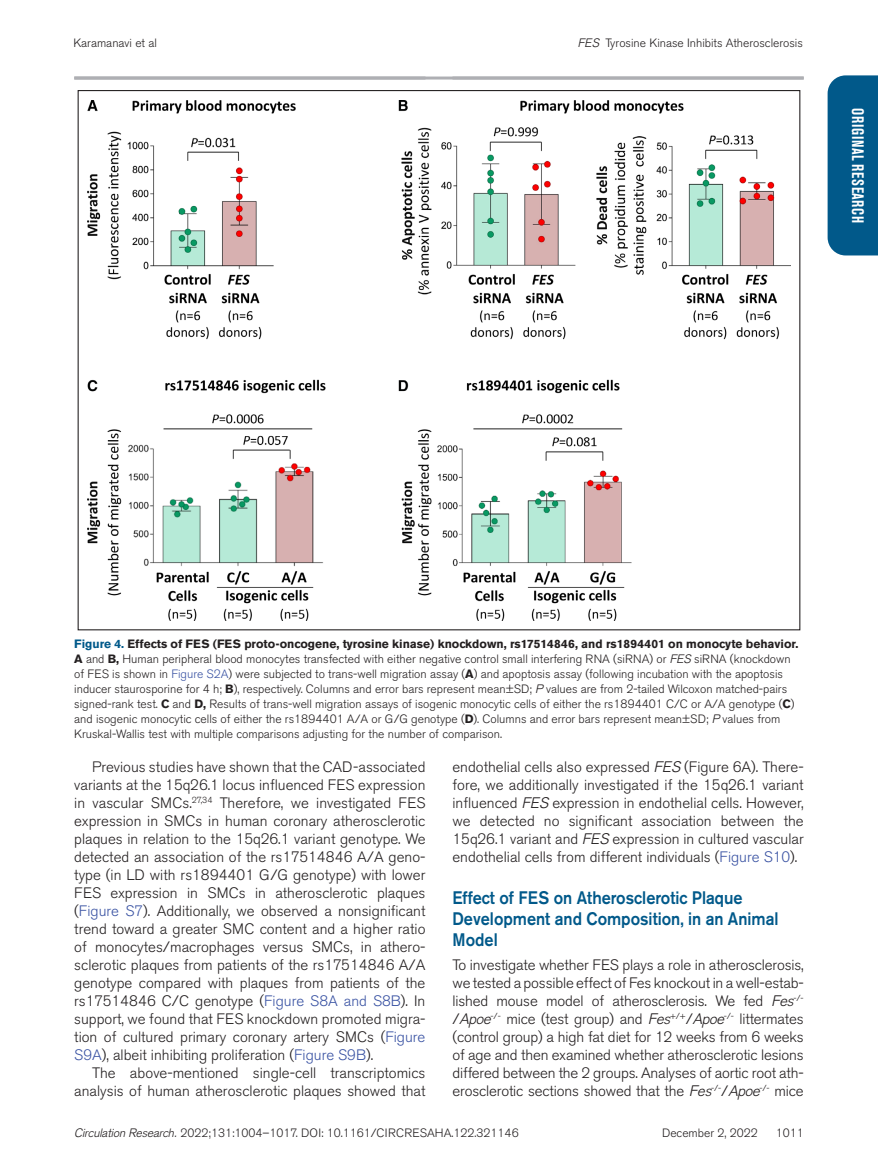
<style>
.page{position:relative;width:878px;height:1175px;background:#fff}
.page>*{position:absolute;margin:0;border:0;box-sizing:border-box;transform-origin:0 0}
.t1{font:500 18px/21px "Akzidenz Grotesk BE";color:#01598a;scale:.9 1}
.t2{font:700 condensed 16.5px "Akzidenz Grotesk BE";color:#fff;scale:.9 1}
.t3{font:300 15px/18px "Akzidenz Grotesk BE";color:#231f20;text-align:justify}
.t4{font:300 12px/15px "Akzidenz Grotesk BE";color:#231f20}
.s1{font-family:"Akzidenz Grotesk";font-style:italic}
.s2{font-weight:700;color:#01598a}
.s3{font-weight:700}
.s4{color:#3a53a3}
</style>
<div class="page">
<div style="left:827px;top:75px;width:51px;height:180px;background:#01598a"></div>
<hr style="left:74px;top:76px;width:729px;height:4px;background:#b9babe">
<svg style="left:77px;top:90px;width:723px;height:541px"></svg>
<p class="t4" style="left:74px;top:36px;width:85px">Karamanavi et al</p>
<p class="t4" style="left:578px;top:36px;width:226px"><span class="s1">FES</span> Tyrosine Kinase Inhibits Atherosclerosis</p>
<p class="t2" style="left:867px;top:108px;width:127px;rotate:90deg">Original Research</p>
<p class="t4" style="left:74px;top:637px;width:725px"><span class="s2">Figure 4.</span> <span class="s3">Effects of FES (FES proto-oncogene, tyrosine kinase) knockdown, rs17514846, and rs1894401 on monocyte behavior.<br>A</span> and <span class="s3">B,</span> Human peripheral blood monocytes transfected with either negative control small interfering RNA (siRNA) or <span class="s1">FES</span> siRNA (knockdown of FES is shown in <span class="s4">Figure S2A</span>) were subjected to trans-well migration assay (<span class="s3">A</span>) and apoptosis assay (following incubation with the apoptosis inducer staurosporine for 4 h; <span class="s3">B</span>), respectively. Columns and error bars represent mean±SD; <span class="s1">P</span> values are from 2-tailed Wilcoxon matched-pairs signed-rank test. <span class="s3">C</span> and <span class="s3">D,</span> Results of trans-well migration assays of isogenic monocytic cells of either the rs1894401 C/C or A/A genotype (<span class="s3">C</span>) and isogenic monocytic cells of either the rs1894401 A/A or G/G genotype (<span class="s3">D</span>). Columns and error bars represent mean±SD; <span class="s1">P</span> values from Kruskal-Wallis test with multiple comparisons adjusting for the number of comparison.</p>
<p class="t3" style="left:74px;top:758px;width:353px;text-indent:18px">Previous studies have shown that the CAD-associated variants at the 15q26.1 locus influenced FES expression in vascular SMCs.<sup>27,34</sup> Therefore, we investigated FES expression in SMCs in human coronary atherosclerotic plaques in relation to the 15q26.1 variant genotype. We detected an association of the rs17514846 A/A geno&shy;type (in LD with rs1894401 G/G genotype) with lower FES expression in SMCs in atherosclerotic plaques (<span class="s4">Figure S7</span>). Additionally, we observed a nonsignificant trend toward a greater SMC content and a higher ratio of monocytes/macrophages versus SMCs, in athero&shy;sclerotic plaques from patients of the rs17514846 A/A genotype compared with plaques from patients of the rs17514846 C/C genotype (<span class="s4">Figure S8A and S8B</span>). In support, we found that FES knockdown promoted migra&shy;tion of cultured primary coronary artery SMCs (<span class="s4">Figure S9A</span>), albeit inhibiting proliferation (<span class="s4">Figure S9B</span>).</p>
<p class="t3" style="left:74px;top:1064px;width:353px;text-align:right">The above-mentioned single-cell transcriptomics analysis of human atherosclerotic plaques showed that</p>
<p class="t3" style="left:452px;top:758px;width:353px">endothelial cells also expressed <span class="s1">FES</span> (Figure 6A). There&shy;fore, we additionally investigated if the 15q26.1 variant influenced <span class="s1">FES</span> expression in endothelial cells. However, we detected no significant association between the 15q26.1 variant and <span class="s1">FES</span> expression in cultured vascular endothelial cells from different individuals (<span class="s4">Figure S10</span>).</p>
<p class="t1" style="left:452px;top:887px;width:364px">Effect of FES on Atherosclerotic Plaque<br>Development and Composition, in an Animal<br>Model</p>
<p class="t3" style="left:452px;top:956px;width:353px">To investigate whether FES plays a role in atherosclerosis, we tested a possible effect of Fes knockout in a well-estab&shy;lished mouse model of atherosclerosis. We fed <span class="s1">Fes</span><sup>-/- </sup>/<span class="s1">Apoe</span><sup>-/-</sup> mice (test group) and <span class="s1">Fes</span><sup>+/+</sup>/<span class="s1">Apoe</span><sup>-/-</sup> littermates (control group) a high fat diet for 12 weeks from 6 weeks of age and then examined whether atherosclerotic lesions differed between the 2 groups. Analyses of aortic root ath&shy;erosclerotic sections showed that the <span class="s1">Fes</span><sup>-/-</sup>/<span class="s1">Apoe</span><sup>-/-</sup> mice</p>
<p class="t4" style="left:74px;top:1125px;width:446px"><span class="s1">Circulation Research.</span> 2022;131:1004–1017. DOI: 10.1161/CIRCRESAHA.122.321146</p>
<p class="t4" style="left:662px;top:1125px;width:97px">December 2, 2022</p>
<p class="t4" style="left:775px;top:1125px;width:29px">1011</p>
</div>
